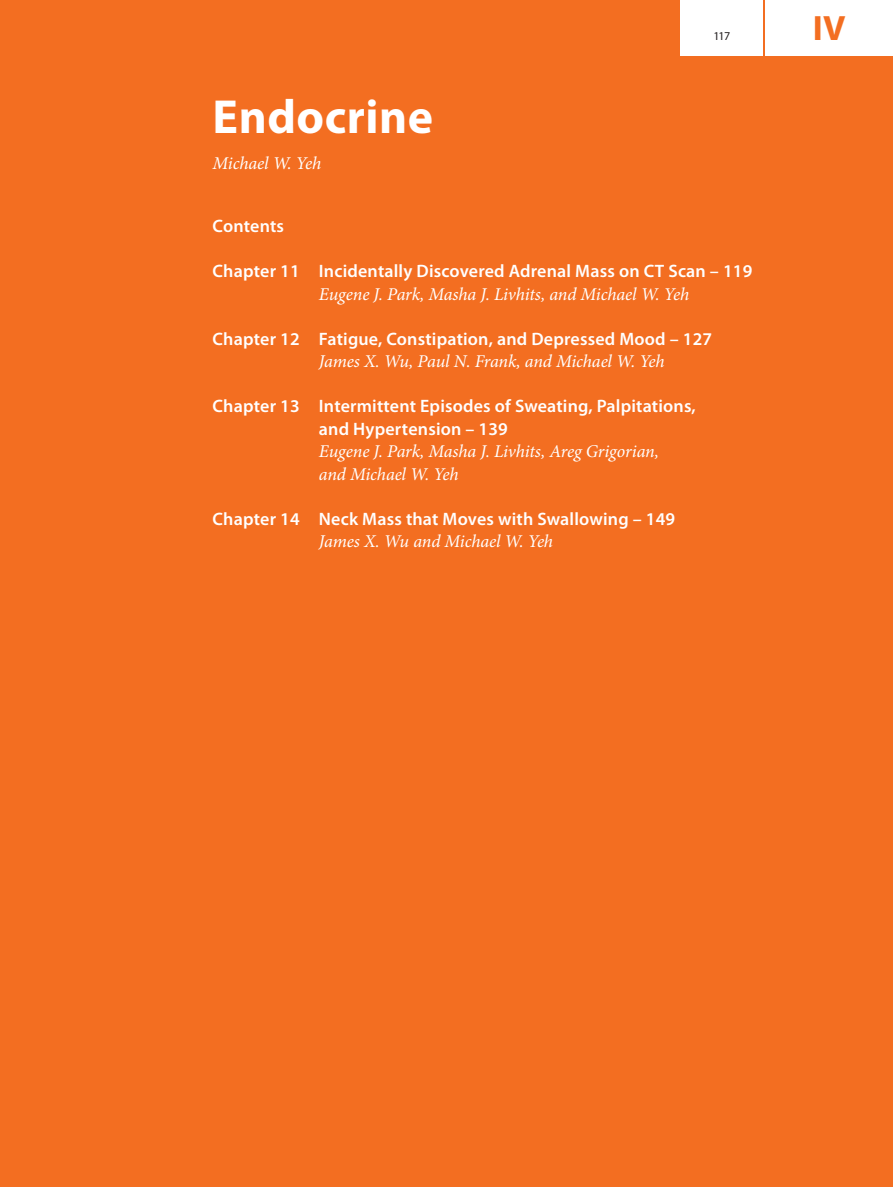
<style>
.page{position:relative;width:893px;height:1187px;background:#fff}
.page>*{position:absolute;margin:0;border:0;box-sizing:border-box;transform-origin:0 0}
.t1{font:700 48px "Qpvwyy Myriad Pro";letter-spacing:.01em;color:#fff}
.t2{font:700 35.25px "Qpvwyy Myriad Pro";color:#f36e21}
.t3{font:600 18px/22.5px "Brswpq Myriad Pro";letter-spacing:.01em;color:#fff}
.t4{font:italic 18px/22.5px "Cjsryp Minion Pro";letter-spacing:-.015em;color:#fff}
.t5{font:12px "Hcdgkv Myriad Pro";color:#231f20}
</style>
<div class="page">
<div style="left:0;top:0;width:893px;height:1186px;background:#f36e21"></div>
<div style="left:680px;top:0;width:83px;height:55px;background:#fff"></div>
<div style="left:765px;top:0;width:128px;height:55px;background:#fff"></div>
<h1 class="t1" style="left:213px;top:85px;width:222px">Endocrine</h1>
<p class="t4" style="left:213px;top:152px;width:110px">Michael W. Yeh</p>
<p class="t5" style="left:713px;top:29px;width:18px">117</p>
<p class="t3" style="left:213px;top:214px;width:73px">Contents</p>
<p class="t3" style="left:213px;top:259px;width:541px">Chapter 11 Incidentally Discovered Adrenal Mass on CT Scan – 119</p>
<p class="t4" style="left:319px;top:283px;width:372px">Eugene J. Park, Masha J. Livhits, and Michael W. Yeh</p>
<p class="t3" style="left:213px;top:327px;width:501px">Chapter 12 Fatigue, Constipation, and Depressed Mood – 127</p>
<p class="t4" style="left:319px;top:350px;width:347px">James X. Wu, Paul N. Frank, and Michael W. Yeh</p>
<p class="t3" style="left:319px;top:394px;width:378px;text-indent:-106px">Chapter 13 Intermittent Episodes of Sweating, Palpitations, and Hypertension – 139</p>
<p class="t4" style="left:319px;top:440px;width:342px">Eugene J. Park, Masha J. Livhits, Areg Grigorian, and Michael W. Yeh</p>
<p class="t3" style="left:213px;top:507px;width:464px">Chapter 14 Neck Mass that Moves with Swallowing – 149</p>
<p class="t4" style="left:319px;top:530px;width:236px">James X. Wu and Michael W. Yeh</p>
<h2 class="t2" style="left:813px;top:6px;width:34px">IV</h2>
</div>
